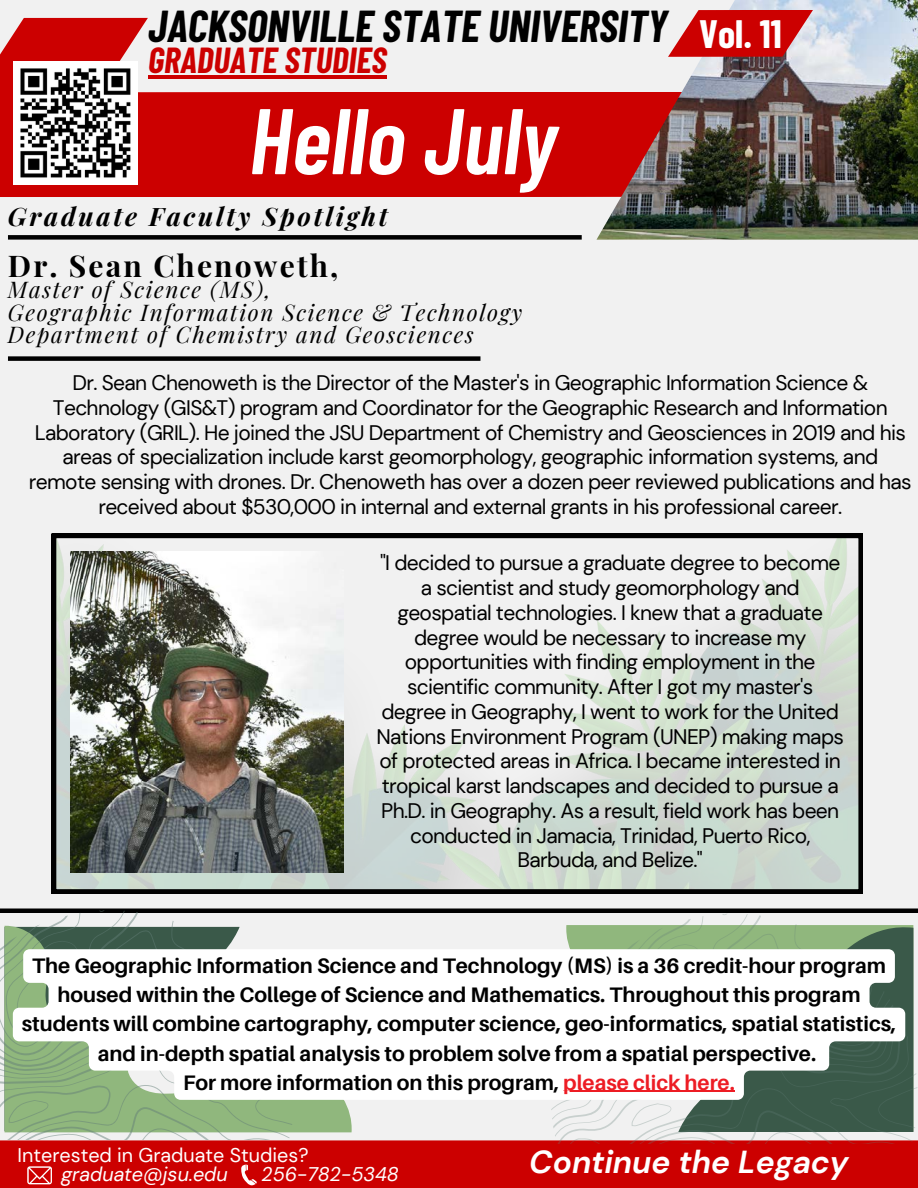
<style>
.page{position:relative;width:918px;height:1188px;background:#f1f1f1}
.page>*{position:absolute;margin:0;border:0;box-sizing:border-box;transform-origin:0 0}
.t1{font:italic 600 93px "Barlow Condensed";color:#fff}
.t2{font:italic 700 43.65px "Barlow Condensed";color:#000}
.t3{font:700 38.7px "Barlow Condensed";color:#fff}
.t4{font:italic 700 35.4px "Barlow Condensed";color:#c00}
.t5{font:italic 700 31.8px "DM Sans";color:#fff}
.t6{font:700 30px "Playfair Display";letter-spacing:.07em;color:#000}
.t7{font:italic 700 25.5px "Playfair Display";letter-spacing:.105em;color:#000}
.t8{font:italic 22.5px "Playfair Display";letter-spacing:.07em;color:#000}
.t9{font:21px/24.8px "DM Sans";letter-spacing:-.03em;color:#000;text-align:center}
.t10{font:700 21px/29.2px "Aileron";color:#000;text-align:center}
.t11{font:19.8px "DM Sans";color:#fff}
.t12{font:italic 19.8px "DM Sans";color:#fff}
.s1{color:#ed1c24}
</style>
<div class="page">
<svg style="left:0;top:18px;width:148px;height:74px"></svg>
<div style="left:0;top:92px;width:597px;height:105px;background:#c00"></div>
<img style="left:13px;top:61px;width:124px;height:124px">
<div style="left:0;top:1140px;width:918px;height:48px;background:#c00"></div>
<svg style="left:27px;top:1166px;width:25px;height:18px"></svg>
<svg style="left:241px;top:1164px;width:16px;height:22px"></svg>
<img style="left:597px;top:0;width:321px;height:240px">
<svg style="left:668px;top:10px;width:145px;height:47px"></svg>
<hr style="left:0;top:909px;width:918px;height:4px;background:#000">
<div style="left:8px;top:235px;width:574px;height:5px;background:#000"></div>
<div style="left:8px;top:356px;width:472px;height:5px;background:#000"></div>
<svg style="left:52px;top:534px;width:811px;height:360px"></svg>
<div style="left:294px;top:1100px;width:58px;height:32px;background:#90b77d"></div>
<svg style="left:0;top:910px;width:294px;height:230px"></svg>
<svg style="left:551px;top:914px;width:366px;height:229px"></svg>
<hr style="left:148px;top:76px;width:239px;height:3px;background:#c00">
<svg style="left:13px;top:949px;width:892px;height:151px;fill:#fff"></svg>
<hr style="left:563px;top:1091px;width:172px;height:1px;background:#ed1c24">
<p class="t2" style="left:148px;top:-1px;width:521px">JACKSONVILLE STATE UNIVERSITY</p>
<p class="t4" style="left:148px;top:38px;width:240px">GRADUATE STUDIES</p>
<p class="t1" style="left:249px;top:81px;width:310px">Hello July</p>
<p class="t7" style="left:8px;top:198px;width:381px">Graduate Faculty Spotlight</p>
<p class="t6" style="left:8px;top:244px;width:332px">Dr. Sean Chenoweth,</p>
<p class="t8" style="left:8px;top:274px;width:264px">Master of Science (MS),</p>
<p class="t8" style="left:8px;top:296px;width:516px">Geographic Information Science &amp; Technology</p>
<p class="t8" style="left:8px;top:319px;width:467px">Department of Chemistry and Geosciences</p>
<p class="t3" style="left:699px;top:9px;width:84px">Vol. 11</p>
<p class="t9" style="left:29px;top:371px;width:884px">Dr. Sean Chenoweth is the Director of the Master's in Geographic Information Science &amp; Technology (GIS&amp;T) program and Coordinator for the Geographic Research and Information Laboratory (GRIL). He joined the JSU Department of Chemistry and Geosciences in 2019 and his areas of specialization include karst geomorphology, geographic information systems, and remote sensing with drones. Dr. Chenoweth has over a dozen peer reviewed publications and has received about $530,000 in internal and external grants in his professional career.</p>
<p class="t9" style="left:376px;top:551px;width:469px">"I decided to pursue a graduate degree to become a scientist and study geomorphology and geospatial technologies. I knew that a graduate degree would be necessary to increase my opportunities with finding employment in the scientific community. After I got my master's degree in Geography, I went to work for the United Nations Environment Program (UNEP) making maps of protected areas in Africa. I became interested in tropical karst landscapes and decided to pursue a Ph.D. in Geography. As a result, field work has been conducted in Jamacia, Trinidad, Puerto Rico, Barbuda, and Belize."</p>
<p class="t10" style="left:22px;top:950px;width:876px">The Geographic Information Science and Technology (MS) is a 36 credit-hour program housed within the College of Science and Mathematics. Throughout this program students will combine cartography, computer science, geo-informatics, spatial statistics, and in-depth spatial analysis to problem solve from a spatial perspective.</p>
<p class="t10" style="left:183px;top:1067px;width:553px">For more information on this program, <span class="s1">please click here.</span></p>
<p class="t11" style="left:18px;top:1142px;width:292px">Interested in Graduate Studies?</p>
<p class="t12" style="left:61px;top:1161px;width:168px">graduate@jsu.edu</p>
<p class="t12" style="left:261px;top:1161px;width:139px">256-782-5348</p>
<p class="t5" style="left:529px;top:1142px;width:321px">Continue the Legacy</p>
</div>
